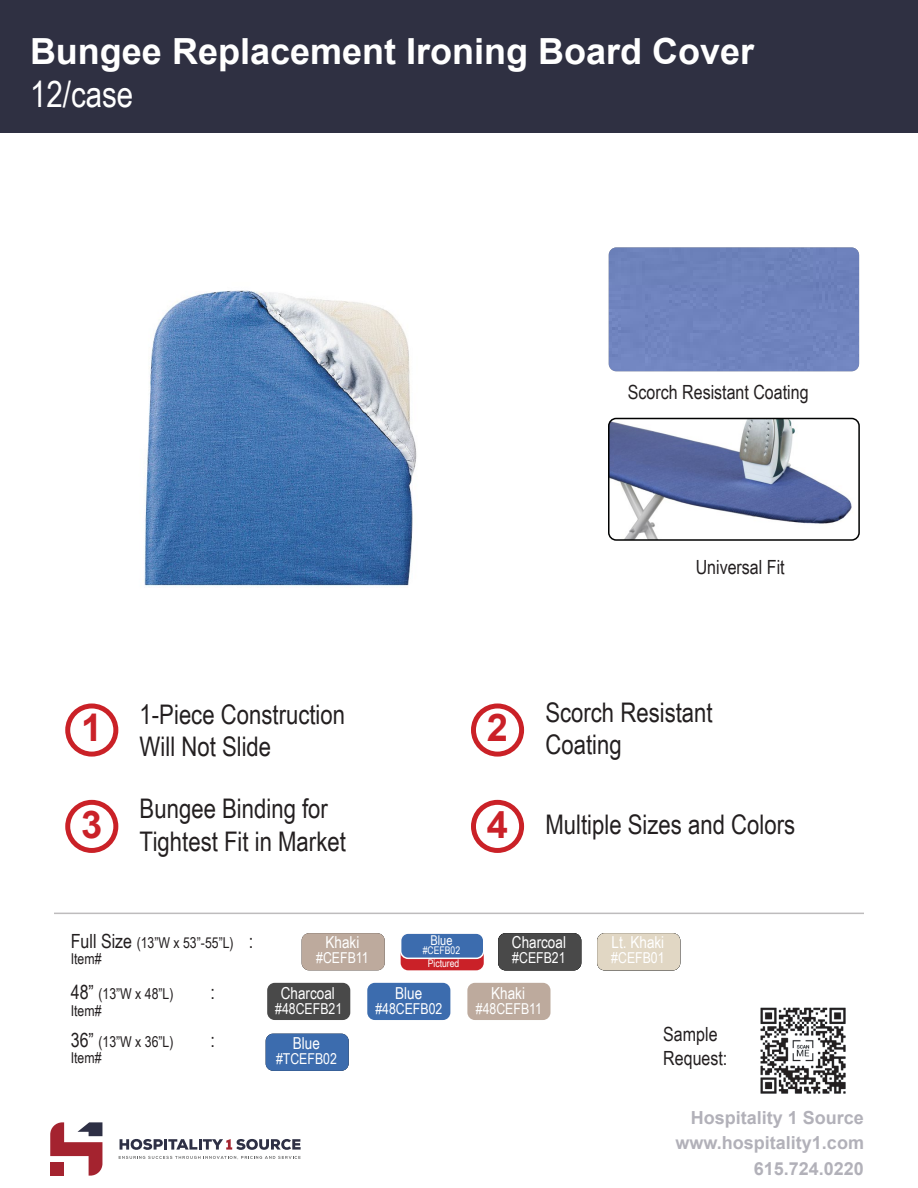
<style>
.page{position:relative;width:918px;height:1188px;background:#fff}
.page>*{position:absolute;margin:0;border:0;box-sizing:border-box;transform-origin:0 0}
.t1{font:700 38.1px "Arial";color:#ca2128}
.t2{font:700 36px "Arial";color:#fff}
.t3{font:36px "Arial Narrow";color:#fff}
.t4{font:27px/32.4px "Arial Narrow";color:#231f20}
.t5{font:19.5px/23.4px "Arial Narrow";color:#231f20}
.t6{font:700 18px/25.5px "Arial";color:#b2b1b9;text-align:right}
.t7{font:16.5px "Arial Narrow";color:#fff}
.t8{font:15px/16.2px "Arial Narrow";color:#231f20}
.t9{font:15px "Arial Narrow";color:#fff}
.t10{font:13.5px "Arial Narrow";color:#fff}
.t11{font:12px "Arial Narrow";color:#fff}
.t12{font:10.5px "Arial Narrow";color:#fff}
.s1{font-size:19.5px}
</style>
<div class="page">
<svg style="left:50px;top:1122px;width:52px;height:54px"></svg>
<div style="left:50px;top:1162px;width:14px;height:14px;background:#a4232f"></div>
<svg style="left:120px;top:1139px;width:181px;height:11px"></svg>
<svg style="left:119px;top:1156px;width:182px;height:3px"></svg>
<div style="left:0;top:0;width:918px;height:133px;background:#2f3042"></div>
<div style="left:401px;top:933px;width:83px;height:37px;background:#ca2128;border-radius:8px"></div>
<div style="left:65px;top:703px;width:53px;height:54px;border:5px solid #ca2127;border-radius:50%"></div>
<div style="left:65px;top:800px;width:53px;height:53px;border:5px solid #ca2127;border-radius:50%"></div>
<div style="left:471px;top:703px;width:53px;height:54px;border:5px solid #ca2127;border-radius:50%"></div>
<div style="left:471px;top:800px;width:53px;height:53px;border:5px solid #ca2127;border-radius:50%"></div>
<hr style="left:54px;top:913px;width:810px;height:1px;background:#bebcbd">
<img style="left:760px;top:1007px;width:86px;height:87px">
<div style="left:401px;top:933px;width:83px;height:25px;background:#3c6cae;border-radius:8px"></div>
<div style="left:400px;top:932px;width:85px;height:27px;border:2px solid #fff;border-radius:8px"></div>
<div style="left:302px;top:933px;width:83px;height:37px;background:#bdaa9d;border-radius:8px"></div>
<div style="left:467px;top:983px;width:84px;height:37px;background:#bdaa9d;border-radius:8px"></div>
<div style="left:609px;top:248px;width:250px;height:123px;background:#6f83bd"></div>
<img style="left:611px;top:418px;width:246px;height:120px">
<div style="left:608px;top:418px;width:252px;height:123px;border:2px solid #000101;border-radius:8px"></div>
<div style="left:266px;top:1034px;width:83px;height:37px;background:#3c6cae;border-radius:8px"></div>
<div style="left:367px;top:983px;width:83px;height:37px;background:#3c6cae;border-radius:8px"></div>
<div style="left:498px;top:933px;width:83px;height:37px;background:#494949;border-radius:8px"></div>
<div style="left:267px;top:983px;width:83px;height:37px;background:#494949;border-radius:8px"></div>
<div style="left:597px;top:933px;width:83px;height:37px;background:#e1d7c4;border-radius:8px"></div>
<img style="left:144px;top:290px;width:273px;height:296px">
<h2 class="t2" style="left:30px;top:26px;width:726px">Bungee Replacement Ironing Board Cover</h2>
<h2 class="t3" style="left:30px;top:68px;width:105px">12/case</h2>
<p class="t5" style="left:628px;top:380px;width:182px">Scorch Resistant Coating</p>
<p class="t5" style="left:696px;top:555px;width:90px">Universal Fit</p>
<h1 class="t1" style="left:81px;top:701px;width:23px">1</h1>
<h1 class="t1" style="left:81px;top:797px;width:23px">3</h1>
<p class="t4" style="left:140px;top:697px;width:207px">1-Piece Construction<br>Will Not Slide</p>
<p class="t4" style="left:140px;top:792px;width:208px">Bungee Binding for<br>Tightest Fit in Market</p>
<h1 class="t1" style="left:487px;top:701px;width:23px">2</h1>
<h1 class="t1" style="left:487px;top:797px;width:23px">4</h1>
<p class="t4" style="left:545px;top:695px;width:169px">Scorch Resistant<br>Coating</p>
<p class="t4" style="left:545px;top:807px;width:251px">Multiple Sizes and Colors</p>
<p class="t8" style="left:71px;top:934px;width:184px"><span class="s1">Full Size</span> (13”W x 53”-55”L) <span class="s1">:<br></span>Item#</p>
<p class="t7" style="left:326px;top:930px;width:35px">Black</p>
<p class="t7" style="left:326px;top:930px;width:35px">Khaki</p>
<p class="t9" style="left:316px;top:947px;width:54px">#CEFB11</p>
<p class="t11" style="left:318px;top:950px;width:51px">#LRSTDBL</p>
<p class="t8" style="left:71px;top:985px;width:104px"><span class="s1">48”</span> (13”W x 48”L)</p>
<p class="t5" style="left:210px;top:980px;width:6px">:</p>
<p class="t8" style="left:71px;top:994px;width:104px;line-height:31.5px">Item#<br><span class="s1">36”</span> (13”W x 36”L)</p>
<p class="t5" style="left:210px;top:1028px;width:6px">:</p>
<p class="t8" style="left:71px;top:1049px;width:32px">Item#</p>
<p class="t7" style="left:281px;top:981px;width:56px">Charcoal</p>
<p class="t9" style="left:275px;top:997px;width:69px">#48CEFB21</p>
<p class="t7" style="left:293px;top:1031px;width:29px">Blue</p>
<p class="t9" style="left:276px;top:1048px;width:62px">#TCEFB02</p>
<p class="t7" style="left:290px;top:1031px;width:35px">Black</p>
<p class="t11" style="left:282px;top:1051px;width:51px">#LRSTDBL</p>
<p class="t10" style="left:430px;top:930px;width:24px">Blue</p>
<p class="t12" style="left:423px;top:942px;width:39px">#CEFB02</p>
<p class="t12" style="left:428px;top:956px;width:33px">Pictured</p>
<p class="t7" style="left:395px;top:981px;width:29px">Blue</p>
<p class="t9" style="left:375px;top:997px;width:69px">#48CEFB02</p>
<p class="t7" style="left:512px;top:930px;width:56px">Charcoal</p>
<p class="t9" style="left:512px;top:947px;width:55px">#CEFB21</p>
<p class="t7" style="left:522px;top:930px;width:35px">Bla k</p>
<p class="t11" style="left:514px;top:950px;width:51px">#LRSTDBL</p>
<p class="t11" style="left:518px;top:950px;width:44px">#CEFB21</p>
<p class="t7" style="left:491px;top:981px;width:35px">Khaki</p>
<p class="t9" style="left:476px;top:997px;width:68px">#48CEFB11</p>
<p class="t7" style="left:611px;top:930px;width:56px">Charcoal</p>
<p class="t11" style="left:617px;top:950px;width:44px">#CEFB21</p>
<p class="t7" style="left:612px;top:930px;width:54px">Lt. Khaki</p>
<p class="t9" style="left:611px;top:947px;width:55px">#CEFB01</p>
<p class="t7" style="left:621px;top:930px;width:35px">Bla k</p>
<p class="t11" style="left:613px;top:950px;width:51px">#LRSTDBL</p>
<p class="t5" style="left:663px;top:1022px;width:66px">Sample<br>Request:</p>
<p class="t6" style="left:676px;top:1105px;width:190px">Hospitality 1 Source www.hospitality1.com<br>615.724.0220</p>
</div>
